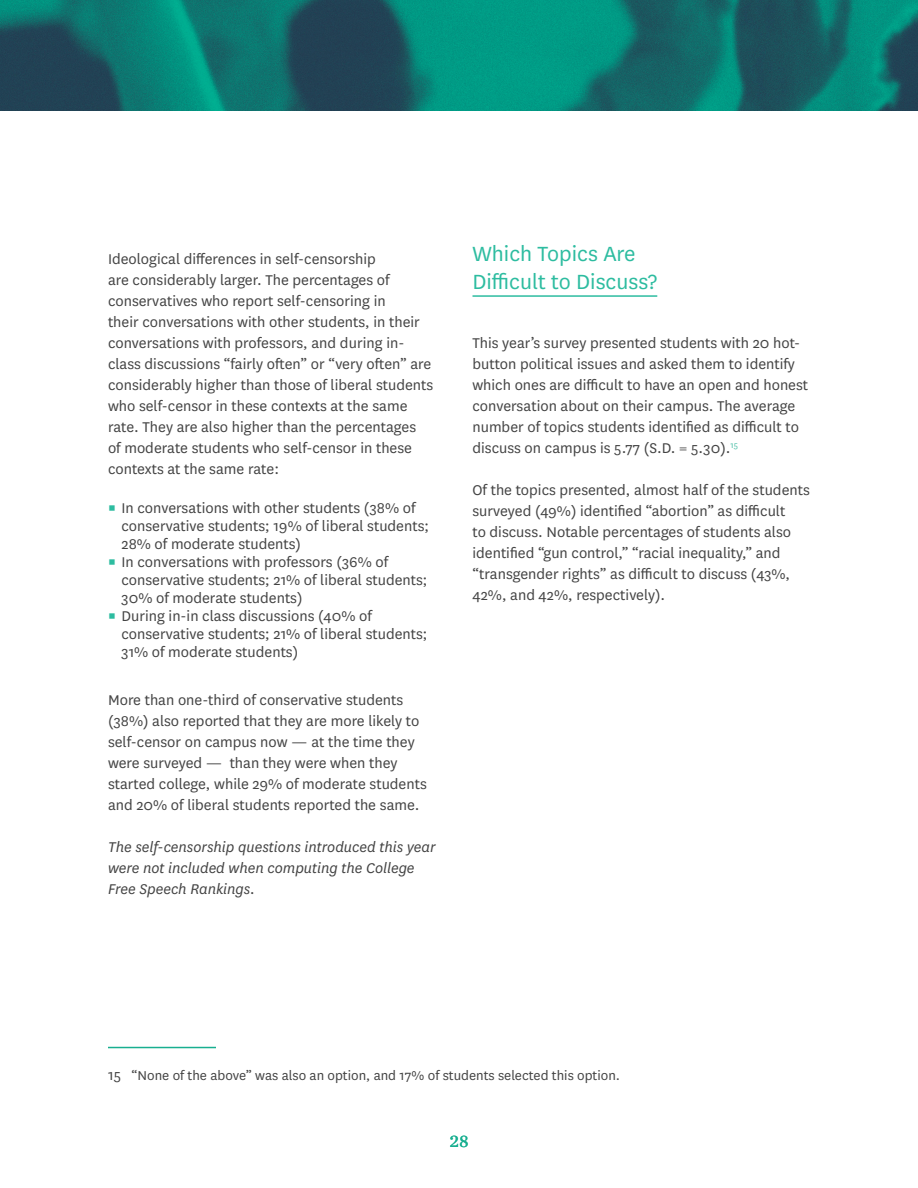
<style>
.page{position:relative;width:918px;height:1188px;background:#fff}
.page>*{position:absolute;margin:0;border:0;box-sizing:border-box;transform-origin:0 0}
.t1{font:24px/27.6px "National";color:#2dbca0}
.t2{font:16.5px/21px "National";color:#434343}
.t3{font:italic 16.5px/21px "National";color:#434343}
.t4{font:16.5px "Chronicle Office";color:#18af90}
.t5{font:15px "National";color:#434343}
.s1{font-weight:700;color:#2dbca0}
.s2{font-size:16.5px}
</style>
<div class="page">
<hr style="left:108px;top:1047px;width:108px;height:1px;background:#18af90">
<hr style="left:472px;top:295px;width:185px;height:2px;background:#2dbca0">
<img style="left:0;top:0;width:918px;height:110px">
<p class="t2" style="left:108px;top:248px;width:327px">Ideological differences in self-censorship<br>are considerably larger. The percentages of conservatives who report self-censoring in<br>their conversations with other students, in their conversations with professors, and during in&shy;class discussions “fairly often” or “very often” are considerably higher than those of liberal students who self-censor in these contexts at the same rate. They are also higher than the percentages<br>of moderate students who self-censor in these contexts at the same rate:</p>
<p class="t2" style="left:122px;top:498px;width:309px;line-height:18px;text-indent:-14px"><span class="s1">▪</span> In conversations with other students (38% of conservative students; 19% of liberal students;<br>28% of moderate students)</p>
<p class="t2" style="left:122px;top:552px;width:308px;line-height:18px;text-indent:-14px"><span class="s1">▪</span> In conversations with professors (36% of conservative students; 21% of liberal students;<br>30% of moderate students)</p>
<p class="t2" style="left:122px;top:606px;width:308px;line-height:18px;text-indent:-14px"><span class="s1">▪</span> During in-in class discussions (40% of conservative students; 21% of liberal students;<br>31% of moderate students)</p>
<p class="t2" style="left:108px;top:689px;width:320px">More than one-third of conservative students (38%) also reported that they are more likely to self-censor on campus now — at the time they were surveyed — than they were when they started college, while 29% of moderate students and 20% of liberal students reported the same.</p>
<p class="t3" style="left:108px;top:836px;width:329px">The self-censorship questions introduced this year were not included when computing the College<br>Free Speech Rankings.</p>
<h2 class="t1" style="left:472px;top:239px;width:186px">Which Topics Are<br>Difficult to Discuss?</h2>
<p class="t2" style="left:472px;top:332px;width:337px">This year’s survey presented students with 20 hot&shy;button political issues and asked them to identify which ones are difficult to have an open and honest conversation about on their campus. The average number of topics students identified as difficult to discuss on campus is 5.77 (S.D. = 5.30).<sup>15</sup></p>
<p class="t2" style="left:472px;top:479px;width:339px">Of the topics presented, almost half of the students surveyed (49%) identified “abortion” as difficult<br>to discuss. Notable percentages of students also identified “gun control,” “racial inequality,” and “transgender rights” as difficult to discuss (43%, 42%, and 42%, respectively).</p>
<p class="t5" style="left:108px;top:1066px;width:514px"><span class="s2">15</span> “None of the above” was also an option, and 17% of students selected this option.</p>
<p class="t4" style="left:449px;top:1128px;width:21px">28</p>
</div>
